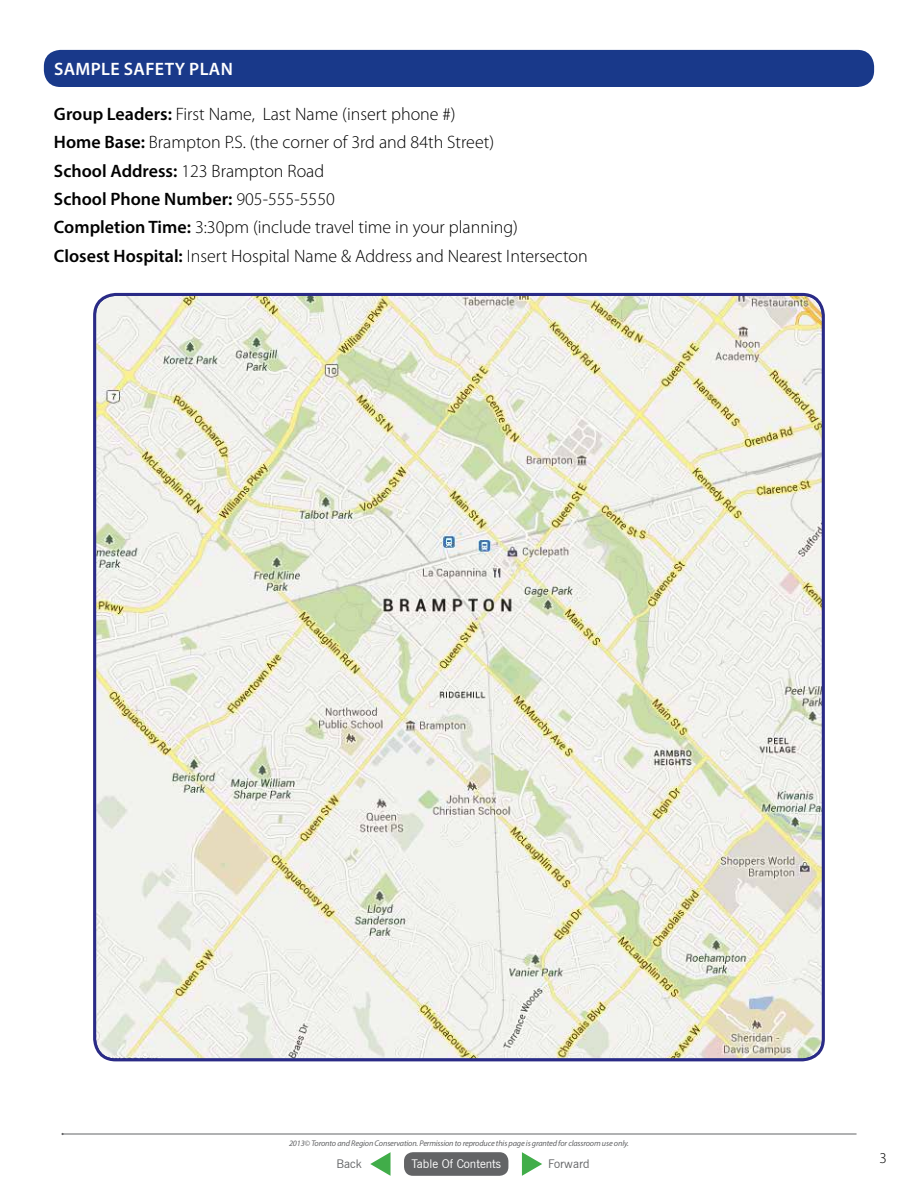
<style>
.page{position:relative;width:918px;height:1188px;background:#fff}
.page>*{position:absolute;margin:0;border:0;box-sizing:border-box;transform-origin:0 0}
.t1{font:300 18px/28.3px "Myriad Pro";color:#000}
.t2{font:600 18px "Myriad Pro";letter-spacing:.02em;color:#fff}
.t3{font:300 15px "Myriad Pro";color:#000}
.t4{font:12px "News Gothic BT";color:#fff}
.t5{font:12px "News Gothic BT";color:#636466}
.t6{font:italic 8.25px "Myriad Pro";letter-spacing:-.02em;color:#636466}
.s1{font-weight:600}
</style>
<div class="page">
<hr style="left:63px;top:1134px;width:794px;height:1px;background:#636466">
<div style="left:44px;top:50px;width:830px;height:37px;background:#19398a;border-radius:16px"></div>
<img style="left:97px;top:297px;width:724px;height:760px">
<div style="left:93px;top:293px;width:732px;height:768px;border:3px solid #2a2a86;border-radius:21px"></div>
<div style="left:404px;top:1152px;width:104px;height:24px;background:#636466;border-radius:9px"></div>
<svg style="left:370px;top:1152px;width:21px;height:24px"></svg>
<svg style="left:522px;top:1152px;width:20px;height:24px"></svg>
<p class="t2" style="left:54px;top:58px;width:180px">SAmple Safety Plan</p>
<p class="t1" style="left:54px;top:100px;width:535px"><span class="s1">Group Leaders:</span> First Name, Last Name (insert phone #)<br><span class="s1">Home Base:</span> Brampton P.S. (the corner of 3rd and 84th Street)<br><span class="s1">School Address:</span> 123 Brampton Road<br><span class="s1">School Phone Number:</span> 905-555-5550<br><span class="s1">Completion Time:</span> 3:30pm (include travel time in your planning)<br><span class="s1">Closest Hospital:</span> Insert Hospital Name &amp; Address and Nearest Intersecton</p>
<p class="t6" style="left:289px;top:1138px;width:341px">2013© Toronto and Region Conservation. Permission to reproduce this page is granted for classroom use only.</p>
<p class="t5" style="left:337px;top:1156px;width:27px">Back</p>
<p class="t4" style="left:411px;top:1156px;width:91px">Table Of Contents</p>
<p class="t5" style="left:548px;top:1156px;width:43px">Forward</p>
<p class="t3" style="left:879px;top:1150px;width:9px">3</p>
</div>
